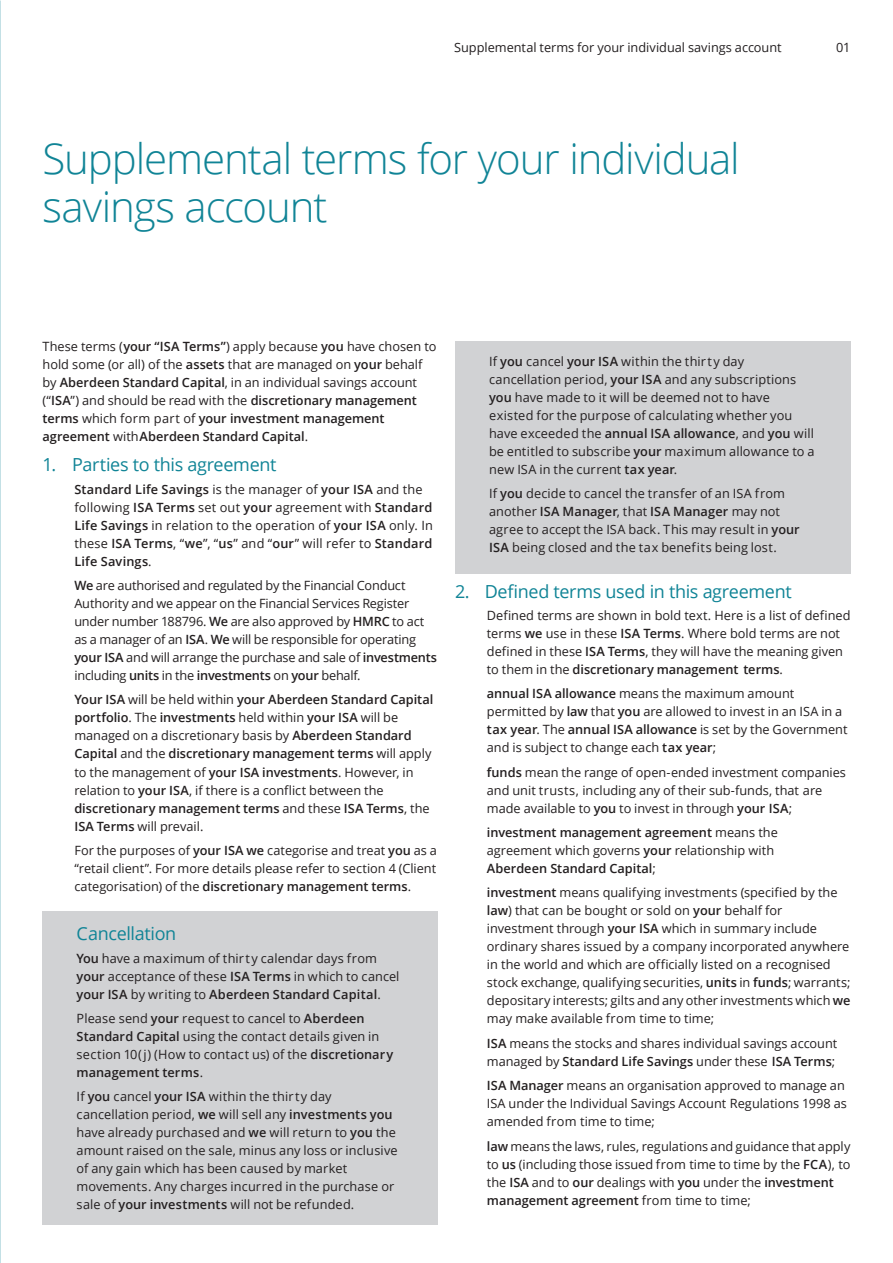
<style>
.page{position:relative;width:893px;height:1263px;background:#fff}
.page>*{position:absolute;margin:0;border:0;box-sizing:border-box;transform-origin:0 0}
.t1{font:300 42px/48px "Open Sans";letter-spacing:-.025em;color:#108496}
.t2{font:18px "Open Sans";letter-spacing:-.02em;color:#108496}
.t3{font:12.75px/18px "Open Sans";color:#231f20}
.t4{font:600 12.75px/18px "Open Sans";color:#231f20}
.s1{font-weight:600}
.s2{font-weight:400}
</style>
<div class="page">
<div style="left:455px;top:341px;width:395px;height:233px;background:#d1d2d4"></div>
<div style="left:43px;top:911px;width:395px;height:314px;background:#d1d2d4"></div>
<p class="t3" style="left:454px;top:38px;width:329px">Supplemental terms for your individual savings account</p>
<p class="t3" style="left:836px;top:38px;width:16px">01</p>
<h1 class="t1" style="left:43px;top:134px;width:699px">Supplemental terms for your individual savings account</h1>
<p class="t3" style="left:43px;top:337px;width:395px">These terms (<span class="s1">your “ISA Terms”</span>) apply because <span class="s1">you</span> have chosen to hold some (or all) of the <span class="s1">assets</span> that are managed on <span class="s1">your</span> behalf by <span class="s1">Aberdeen Standard Capital</span>, in an individual savings account (“<span class="s1">ISA</span>”) and should be read with the <span class="s1">discretionary management terms</span> which form part of <span class="s1">your investment management agreement</span> with <span class="s1">Aberdeen Standard Capital</span>.</p>
<h2 class="t2" style="left:43px;top:452px;width:235px">1. Parties to this agreement</h2>
<p class="t3" style="left:74px;top:480px;width:360px"><span class="s1">Standard Life Savings</span> is the manager of <span class="s1">your ISA</span> and the following <span class="s1">ISA Terms</span> set out <span class="s1">your</span> agreement with <span class="s1">Standard Life Savings</span> in relation to the operation of <span class="s1">your ISA</span> only. In these <span class="s1">ISA Terms</span>, “<span class="s1">we</span>”, “<span class="s1">us</span>” and “<span class="s1">our</span>” will refer to <span class="s1">Standard Life Savings</span>.</p>
<p class="t3" style="left:74px;top:576px;width:364px"><span class="s1">We</span> are authorised and regulated by the Financial Conduct Authority and we appear on the Financial Services Register under number 188796. <span class="s1">We</span> are also approved by <span class="s1">HMRC</span> to act as a manager of an <span class="s1">ISA</span>. <span class="s1">We</span> will be responsible for operating <span class="s1">your ISA</span> and will arrange the purchase and sale of <span class="s1">investments </span>including <span class="s1">units</span> in the <span class="s1">investments</span> on <span class="s1">your</span> behalf.</p>
<p class="t4" style="left:74px;top:690px;width:360px">Your ISA <span class="s2">will be held within</span> your Aberdeen Standard Capital portfolio<span class="s2">. The</span> investments <span class="s2">held within</span> your ISA <span class="s2">will be managed on a discretionary basis by</span> Aberdeen Standard Capital <span class="s2">and the</span> discretionary management terms <span class="s2">will apply to the management of</span> your ISA investments<span class="s2">. However, in relation to</span> your ISA<span class="s2">, if there is a conflict between the </span>discretionary management terms <span class="s2">and these</span> ISA Terms<span class="s2">, the </span>ISA Terms <span class="s2">will prevail.</span></p>
<p class="t3" style="left:74px;top:841px;width:364px;text-align:justify">For the purposes of <span class="s1">your ISA we</span> categorise and treat <span class="s1">you</span> as a “retail client”. For more details please refer to section 4 (Client categorisation) of the <span class="s1">discretionary management terms</span>.</p>
<h2 class="t2" style="left:77px;top:921px;width:101px">Cancellation</h2>
<p class="t3" style="left:77px;top:949px;width:324px"><span class="s1">You</span> have a maximum of thirty calendar days from <span class="s1">your</span> acceptance of these <span class="s1">ISA Terms</span> in which to cancel <span class="s1">your ISA</span> by writing to <span class="s1">Aberdeen Standard Capital</span>.</p>
<p class="t3" style="left:77px;top:1009px;width:318px">Please send <span class="s1">your</span> request to cancel to <span class="s1">Aberdeen Standard Capital</span> using the contact details given in section 10( j) (How to contact us) of the <span class="s1">discretionary management terms</span>.</p>
<p class="t3" style="left:77px;top:1087px;width:323px">If <span class="s1">you</span> cancel <span class="s1">your ISA</span> within the thirty day cancellation period, <span class="s1">we</span> will sell any <span class="s1">investments you </span>have already purchased and <span class="s1">we</span> will return to <span class="s1">you</span> the amount raised on the sale, minus any loss or inclusive of any gain which has been caused by market movements. Any charges incurred in the purchase or sale of <span class="s1">your investments</span> will not be refunded.</p>
<p class="t3" style="left:489px;top:352px;width:327px">If <span class="s1">you</span> cancel <span class="s1">your ISA</span> within the thirty day cancellation period, <span class="s1">your ISA</span> and any subscriptions <span class="s1">you</span> have made to it will be deemed not to have existed for the purpose of calculating whether you have exceeded the <span class="s1">annual ISA allowance</span>, and <span class="s1">you</span> will be entitled to subscribe <span class="s1">your</span> maximum allowance to a new ISA in the current <span class="s1">tax year</span>.</p>
<p class="t3" style="left:489px;top:484px;width:312px">If <span class="s1">you</span> decide to cancel the transfer of an ISA from another <span class="s1">ISA Manager</span>, that <span class="s1">ISA Manager</span> may not agree to accept the ISA back. This may result in <span class="s1">your ISA</span> being closed and the tax benefits being lost.</p>
<h2 class="t2" style="left:455px;top:579px;width:338px">2. Defined terms used in this agreement</h2>
<p class="t3" style="left:487px;top:606px;width:365px">Defined terms are shown in bold text. Here is a list of defined terms <span class="s1">we</span> use in these <span class="s1">ISA Terms</span>. Where bold terms are not defined in these <span class="s1">ISA Terms</span>, they will have the meaning given to them in the <span class="s1">discretionary management terms</span>.</p>
<p class="t3" style="left:487px;top:684px;width:362px"><span class="s1">annual ISA allowance</span> means the maximum amount permitted by <span class="s1">law</span> that <span class="s1">you</span> are allowed to invest in an ISA in a <span class="s1">tax year</span>. The <span class="s1">annual ISA allowance</span> is set by the Government and is subject to change each <span class="s1">tax year</span>;</p>
<p class="t3" style="left:487px;top:763px;width:361px"><span class="s1">funds</span> mean the range of open-ended investment companies and unit trusts, including any of their sub-funds, that are made available to <span class="s1">you</span> to invest in through <span class="s1">your ISA</span>;</p>
<p class="t4" style="left:487px;top:823px;width:292px">investment management agreement <span class="s2">means the agreement which governs</span> your <span class="s2">relationship with<br></span>Aberdeen Standard Capital<span class="s2">;</span></p>
<p class="t3" style="left:487px;top:883px;width:365px"><span class="s1">investment</span> means qualifying investments (specified by the <span class="s1">law</span>) that can be bought or sold on <span class="s1">your</span> behalf for investment through <span class="s1">your ISA</span> which in summary include ordinary shares issued by a company incorporated anywhere in the world and which are officially listed on a recognised stock exchange, qualifying securities, <span class="s1">units</span> in <span class="s1">funds</span>; warrants; depositary interests; gilts and any other investments which <span class="s1">we </span>may make available from time to time;</p>
<p class="t3" style="left:487px;top:1034px;width:352px"><span class="s1">ISA</span> means the stocks and shares individual savings account managed by <span class="s1">Standard Life Savings</span> under these <span class="s1">ISA Terms</span>;</p>
<p class="t3" style="left:487px;top:1076px;width:361px"><span class="s1">ISA Manager</span> means an organisation approved to manage an<br>ISA under the Individual Savings Account Regulations 1998 as amended from time to time;</p>
<p class="t3" style="left:487px;top:1137px;width:365px"><span class="s1">law</span> means the laws, rules, regulations and guidance that apply to <span class="s1">us</span> (including those issued from time to time by the <span class="s1">FCA</span>), to the <span class="s1">ISA</span> and to <span class="s1">our</span> dealings with <span class="s1">you</span> under the <span class="s1">investment management agreement</span> from time to time;</p>
</div>
